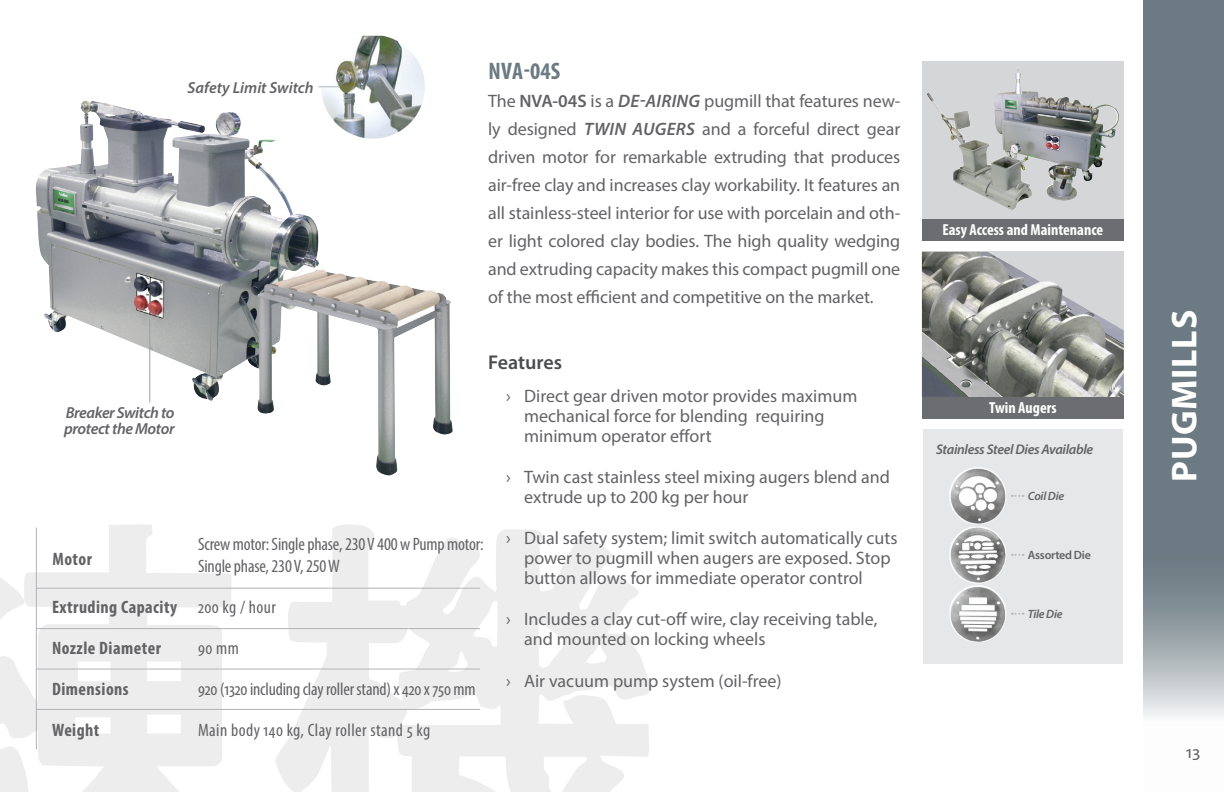
<style>
.page{position:relative;width:1224px;height:792px;background:#fff}
.page>*{position:absolute;margin:0;border:0;box-sizing:border-box;transform-origin:0 0}
.t1{font:700 36px "Myriad Pro";letter-spacing:.02em;color:#fff}
.t2{font:700 condensed 24px "Myriad Pro";letter-spacing:.005em;color:#6c7b83}
.t3{font:600 20px "Myriad Pro";color:#4b4c4d}
.t4{font:18px/28px "Myriad Pro";color:#636366}
.t5{font:condensed 18px "Myriad Pro";letter-spacing:-.01em;color:#636366}
.t6{font:700 condensed 18px "Myriad Pro";letter-spacing:.025em;color:#636366}
.t7{font:condensed 18px "Myriad Pro";letter-spacing:.025em;color:#636366}
.t8{font:700 condensed 16px "Myriad Pro";color:#fff}
.t9{font:italic 600 16px/16px "Myriad Pro";letter-spacing:-.025em;color:#636366}
.t10{font:italic 600 16px "Myriad Pro";color:#636366}
.t11{font:italic 600 14px "Myriad Pro";letter-spacing:-.025em;color:#636366}
.t12{font:italic 600 12px "Myriad Pro";letter-spacing:-.025em;color:#636366}
.t13{font:600 12px "Myriad Pro";letter-spacing:-.025em;color:#636366}
.s1{font-weight:600}
.s2{font-weight:600;font-style:italic}
.s3{font-weight:400}
</style>
<div class="page">
<svg style="left:0;top:578px;width:4px;height:214px"></svg>
<svg style="left:4px;top:525px;width:242px;height:267px;fill:#ededed"></svg>
<svg style="left:275px;top:525px;width:98px;height:267px"></svg>
<svg style="left:373px;top:529px;width:278px;height:263px;fill:#ededed"></svg>
<img style="left:36px;top:103px;width:417px;height:372px">
<hr style="left:36px;top:527px;width:1px;height:222px;background:#b2b3b7">
<hr style="left:36px;top:588px;width:444px;height:1px;background:#b2b3b7">
<hr style="left:36px;top:628px;width:444px;height:1px;background:#b2b3b7">
<hr style="left:36px;top:669px;width:444px;height:1px;background:#b2b3b7">
<hr style="left:36px;top:709px;width:444px;height:1px;background:#b2b3b7">
<img style="left:321px;top:36px;width:104px;height:103px">
<svg style="left:319px;top:86px;width:21px;height:1px"></svg>
<hr style="left:149px;top:319px;width:1px;height:83px;background:#9d9fa2">
<svg style="left:1143px;top:0;width:81px;height:717px;background:#77858c"></svg>
<svg style="left:922px;top:61px;width:202px;height:158px;background:#b9bbbc"></svg>
<img style="left:927px;top:69px;width:105px;height:141px">
<div style="left:922px;top:219px;width:202px;height:22px;background:#6c6d70"></div>
<div style="left:922px;top:397px;width:202px;height:22px;background:#6c6d70"></div>
<img style="left:922px;top:252px;width:202px;height:145px">
<div style="left:923px;top:429px;width:199px;height:235px;background:#e6e7e9"></div>
<img style="left:949px;top:527px;width:58px;height:115px">
<img style="left:949px;top:467px;width:57px;height:57px">
<svg style="left:1012px;top:613px;width:12px;height:2px"></svg>
<svg style="left:1012px;top:554px;width:12px;height:2px"></svg>
<svg style="left:1012px;top:495px;width:12px;height:2px"></svg>
<p class="t10" style="left:187px;top:77px;width:128px">Safety Limit Switch</p>
<p class="t2" style="left:488px;top:56px;width:73px">NVA-04S</p>
<p class="t4" style="left:488px;top:87px;width:414px;text-align:justify">The <span class="s1">NVA-04S</span> is a <span class="s2">DE-AIRING</span> pugmill that features new&shy;ly designed <span class="s2">TWIN AUGERS</span> and a forceful direct gear driven motor for remarkable extruding that produces air-free clay and increases clay workability. It features an all stainless-steel interior for use with porcelain and oth&shy;er light colored clay bodies. The high quality wedging and extruding capacity makes this compact pugmill one of the most efficient and competitive on the market.</p>
<p class="t3" style="left:488px;top:349px;width:75px">Features</p>
<p class="t4" style="left:524px;top:385px;width:335px;line-height:20px;text-indent:-18px">› Direct gear driven motor provides maximum mechanical force for blending requiring minimum operator effort</p>
<p class="t4" style="left:524px;top:467px;width:367px;line-height:20px;text-indent:-18px">› Twin cast stainless steel mixing augers blend and extrude up to 200 kg per hour</p>
<p class="t4" style="left:524px;top:528px;width:375px;line-height:20px;text-indent:-18px">› Dual safety system; limit switch automatically cuts power to pugmill when augers are exposed. Stop button allows for immediate operator control</p>
<p class="t4" style="left:524px;top:609px;width:355px;line-height:20px;text-indent:-18px">› Includes a clay cut-off wire, clay receiving table, and mounted on locking wheels</p>
<p class="t4" style="left:506px;top:666px;width:277px">› Air vacuum pump system (oil-free)</p>
<p class="t9" style="left:64px;top:404px;width:112px">Breaker Switch to protect the Motor</p>
<p class="t5" style="left:198px;top:533px;width:287px">Screw motor: Single phase, 230 V 400 w Pump motor:</p>
<p class="t5" style="left:198px;top:555px;width:144px">Single phase, 230 V, 250 W</p>
<p class="t6" style="left:52px;top:596px;width:225px">Extruding Capacity <span class="s3">200 kg / hour</span></p>
<p class="t6" style="left:52px;top:637px;width:110px">Nozzle Diameter</p>
<p class="t5" style="left:198px;top:637px;width:42px">90 mm</p>
<p class="t6" style="left:52px;top:678px;width:78px">Dimensions</p>
<p class="t5" style="left:198px;top:678px;width:279px">920 (1320 including clay roller stand) x 420 x 750 mm</p>
<p class="t6" style="left:52px;top:719px;width:49px">Weight</p>
<p class="t7" style="left:198px;top:719px;width:234px">Main body 140 kg, Clay roller stand 5 kg</p>
<p class="t6" style="left:53px;top:548px;width:41px">Motor</p>
<p class="t8" style="left:942px;top:219px;width:162px">Easy Access and Maintenance</p>
<p class="t8" style="left:989px;top:397px;width:69px">Twin Augers</p>
<p class="t11" style="left:936px;top:441px;width:159px">Stainless Steel Dies Available</p>
<p class="t12" style="left:1028px;top:489px;width:38px">Coil Die</p>
<p class="t13" style="left:1028px;top:548px;width:64px">Assorted Die</p>
<p class="t12" style="left:1028px;top:607px;width:36px">Tile Die</p>
<p class="t1" style="left:1161px;top:482px;width:174px;rotate:-90deg">PUGMILLS</p>
<p class="t4" style="left:1186px;top:738px;width:16px">13</p>
</div>
